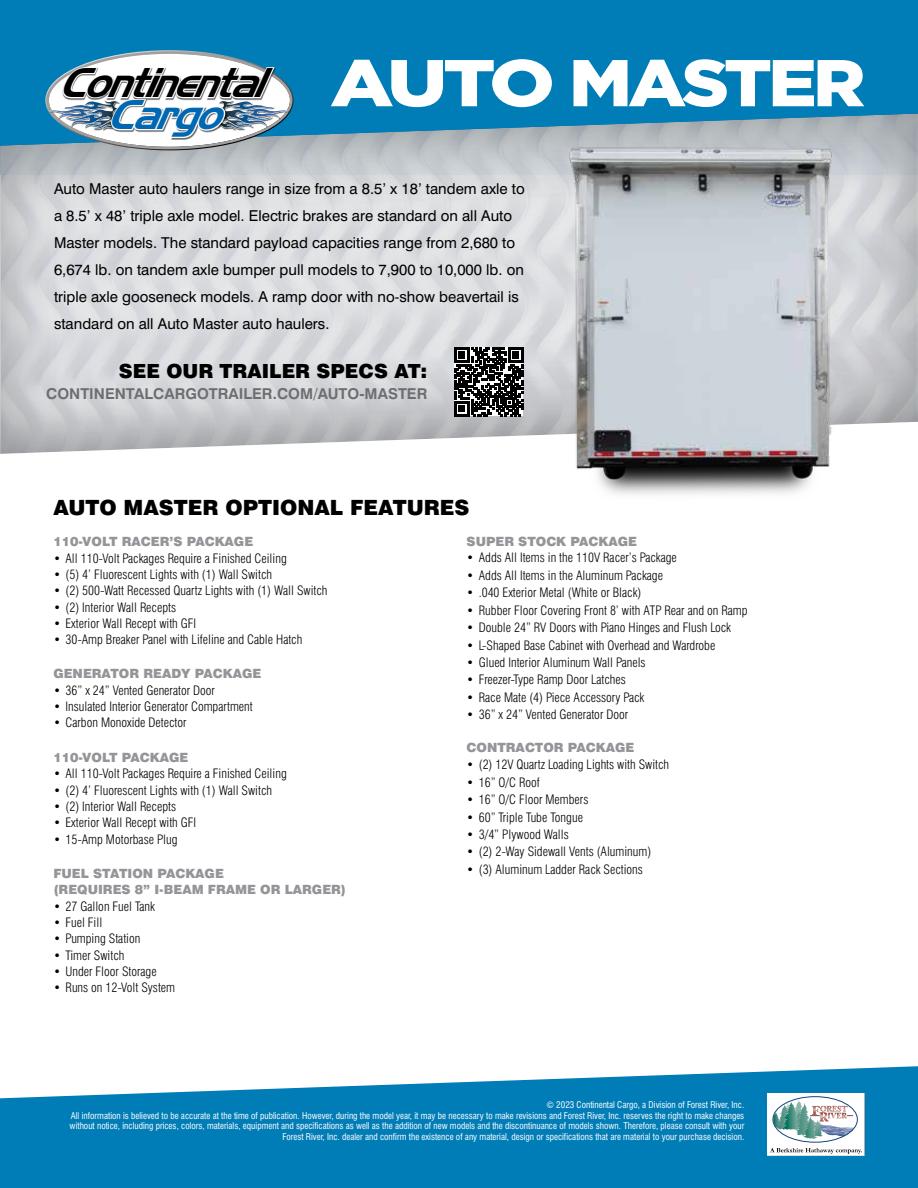
<style>
.page{position:relative;width:918px;height:1188px;background:#fff}
.page>*{position:absolute;margin:0;border:0;box-sizing:border-box;transform-origin:0 0}
.t1{font:900 66px "Gotham";letter-spacing:-.055em;color:#fff;scale:1.2 1}
.t2{font:italic 40.35px "Handel Gothic BT";color:#000}
.t3{font:italic 40.35px "Handel Gothic BT";color:#0068b3}
.t4{font:900 21px "Swiss 721 BT";color:#000}
.t5{font:900 19.5px "Swiss 721 BT";color:#000}
.t6{font:15px/27px "Swiss 721 BT";color:#000}
.t7{font:700 15px "Swiss 721 BT";color:#6d6e71}
.t8{font:300 condensed 12.75px "Swiss 721 BT";color:#000}
.t9{font:900 12.75px/16.2px "Swiss 721 BT";color:#939598}
.t10{font:condensed 9px/10.9px "Swiss 721 BT";color:#fff;text-align:right}
</style>
<div class="page">
<div style="left:0;top:0;width:918px;height:175px;background:#007db7"></div>
<svg style="left:0;top:127px;width:513px;height:327px;background:#cfd3d7"></svg>
<svg style="left:0;top:1066px;width:918px;height:122px;background:#248fc1"></svg>
<img style="left:513px;top:113px;width:405px;height:382px">
<svg style="left:455px;top:348px;width:68px;height:68px"></svg>
<svg style="left:45px;top:50px;width:249px;height:100px"></svg>
<svg style="left:767px;top:1093px;width:97px;height:63px"></svg>
<h2 class="t2" style="left:58px;top:58px;width:227px">Continental</h2>
<h2 class="t3" style="left:107px;top:90px;width:135px">Cargo</h2>
<h1 class="t1" style="left:330px;top:37px;width:447px">AUTO MASTER</h1>
<p class="t6" style="left:54px;top:175px;width:472px">Auto Master auto haulers range in size from a 8.5’ x 18’ tandem axle to a 8.5’ x 48’ triple axle model. Electric brakes are standard on all Auto Master models. The standard payload capacities range from 2,680 to 6,674 lb. on tandem axle bumper pull models to 7,900 to 10,000 lb. on triple axle gooseneck models. A ramp door with no-show beavertail is standard on all Auto Master auto haulers.</p>
<h3 class="t5" style="left:119px;top:359px;width:310px">SEE OUR TRAILER SPECS AT:</h3>
<p class="t7" style="left:46px;top:384px;width:383px">CONTINENTALCARGOTRAILER.COM/AUTO-MASTER</p>
<h3 class="t4" style="left:53px;top:495px;width:418px">AUTO MASTER OPTIONAL FEATURES</h3>
<p class="t9" style="left:53px;top:533px;width:201px">110-VOLT RACER’S PACKAGE</p>
<p class="t8" style="left:53px;top:550px;width:235px">• All 110-Volt Packages Require a Finished Ceiling</p>
<p class="t8" style="left:53px;top:567px;width:220px">• (5) 4’ Fluorescent Lights with (1) Wall Switch</p>
<p class="t8" style="left:53px;top:583px;width:276px">• (2) 500-Watt Recessed Quartz Lights with (1) Wall Switch</p>
<p class="t8" style="left:53px;top:599px;width:124px">• (2) Interior Wall Recepts</p>
<p class="t8" style="left:53px;top:616px;width:144px">• Exterior Wall Recept with GFI</p>
<p class="t8" style="left:53px;top:632px;width:250px">• 30-Amp Breaker Panel with Lifeline and Cable Hatch</p>
<p class="t9" style="left:53px;top:665px;width:209px">GENERATOR READY PACKAGE</p>
<p class="t8" style="left:53px;top:682px;width:163px">• 36” x 24” Vented Generator Door</p>
<p class="t8" style="left:53px;top:699px;width:201px">• Insulated Interior Generator Compartment</p>
<p class="t8" style="left:53px;top:715px;width:135px">• Carbon Monoxide Detector</p>
<p class="t9" style="left:53px;top:749px;width:136px">110-VOLT PACKAGE</p>
<p class="t8" style="left:53px;top:766px;width:235px">• All 110-Volt Packages Require a Finished Ceiling</p>
<p class="t8" style="left:53px;top:782px;width:220px">• (2) 4’ Fluorescent Lights with (1) Wall Switch</p>
<p class="t8" style="left:53px;top:799px;width:124px">• (2) Interior Wall Recepts</p>
<p class="t8" style="left:53px;top:815px;width:144px">• Exterior Wall Recept with GFI</p>
<p class="t8" style="left:53px;top:831px;width:126px">• 15-Amp Motorbase Plug</p>
<p class="t9" style="left:53px;top:866px;width:294px">FUEL STATION PACKAGE<br>(REQUIRES 8” I-BEAM FRAME OR LARGER)</p>
<p class="t8" style="left:53px;top:898px;width:103px">• 27 Gallon Fuel Tank</p>
<p class="t8" style="left:53px;top:915px;width:50px">• Fuel Fill</p>
<p class="t8" style="left:53px;top:931px;width:89px">• Pumping Station</p>
<p class="t8" style="left:53px;top:947px;width:73px">• Timer Switch</p>
<p class="t8" style="left:53px;top:964px;width:105px">• Under Floor Storage</p>
<p class="t8" style="left:53px;top:980px;width:123px">• Runs on 12-Volt System</p>
<p class="t9" style="left:467px;top:533px;width:172px">SUPER STOCK PACKAGE</p>
<p class="t8" style="left:467px;top:550px;width:212px">• Adds All Items in the 110V Racer’s Package</p>
<p class="t8" style="left:467px;top:568px;width:198px">• Adds All Items in the Aluminum Package</p>
<p class="t8" style="left:467px;top:585px;width:176px">• .040 Exterior Metal (White or Black)</p>
<p class="t8" style="left:467px;top:602px;width:283px">• Rubber Floor Covering Front 8’ with ATP Rear and on Ramp</p>
<p class="t8" style="left:467px;top:620px;width:266px">• Double 24” RV Doors with Piano Hinges and Flush Lock</p>
<p class="t8" style="left:467px;top:637px;width:250px">• L-Shaped Base Cabinet with Overhead and Wardrobe</p>
<p class="t8" style="left:467px;top:655px;width:180px">• Glued Interior Aluminum Wall Panels</p>
<p class="t8" style="left:467px;top:672px;width:161px">• Freezer-Type Ramp Door Latches</p>
<p class="t8" style="left:467px;top:690px;width:179px">• Race Mate (4) Piece Accessory Pack</p>
<p class="t8" style="left:467px;top:707px;width:163px">• 36” x 24” Vented Generator Door</p>
<p class="t9" style="left:467px;top:739px;width:169px">CONTRACTOR PACKAGE</p>
<p class="t8" style="left:467px;top:757px;width:204px">• (2) 12V Quartz Loading Lights with Switch</p>
<p class="t8" style="left:467px;top:774px;width:75px">• 16” O/C Roof</p>
<p class="t8" style="left:467px;top:792px;width:123px">• 16” O/C Floor Members</p>
<p class="t8" style="left:467px;top:809px;width:118px">• 60” Triple Tube Tongue</p>
<p class="t8" style="left:467px;top:827px;width:104px">• 3/4” Plywood Walls</p>
<p class="t8" style="left:467px;top:844px;width:186px">• (2) 2-Way Sidewall Vents (Aluminum)</p>
<p class="t8" style="left:467px;top:862px;width:178px">• (3) Aluminum Ladder Rack Sections</p>
<p class="t10" style="left:70px;top:1099px;width:676px">© 2023 Continental Cargo, a Division of Forest River, Inc.<br>All information is believed to be accurate at the time of publication. However, during the model year, it may be necessary to make revisions and Forest River, Inc. reserves the right to make changes without notice, including prices, colors, materials, equipment and specifications as well as the addition of new models and the discontinuance of models shown. Therefore, please consult with your Forest River, Inc. dealer and confirm the existence of any material, design or specifications that are material to your purchase decision.</p>
</div>
